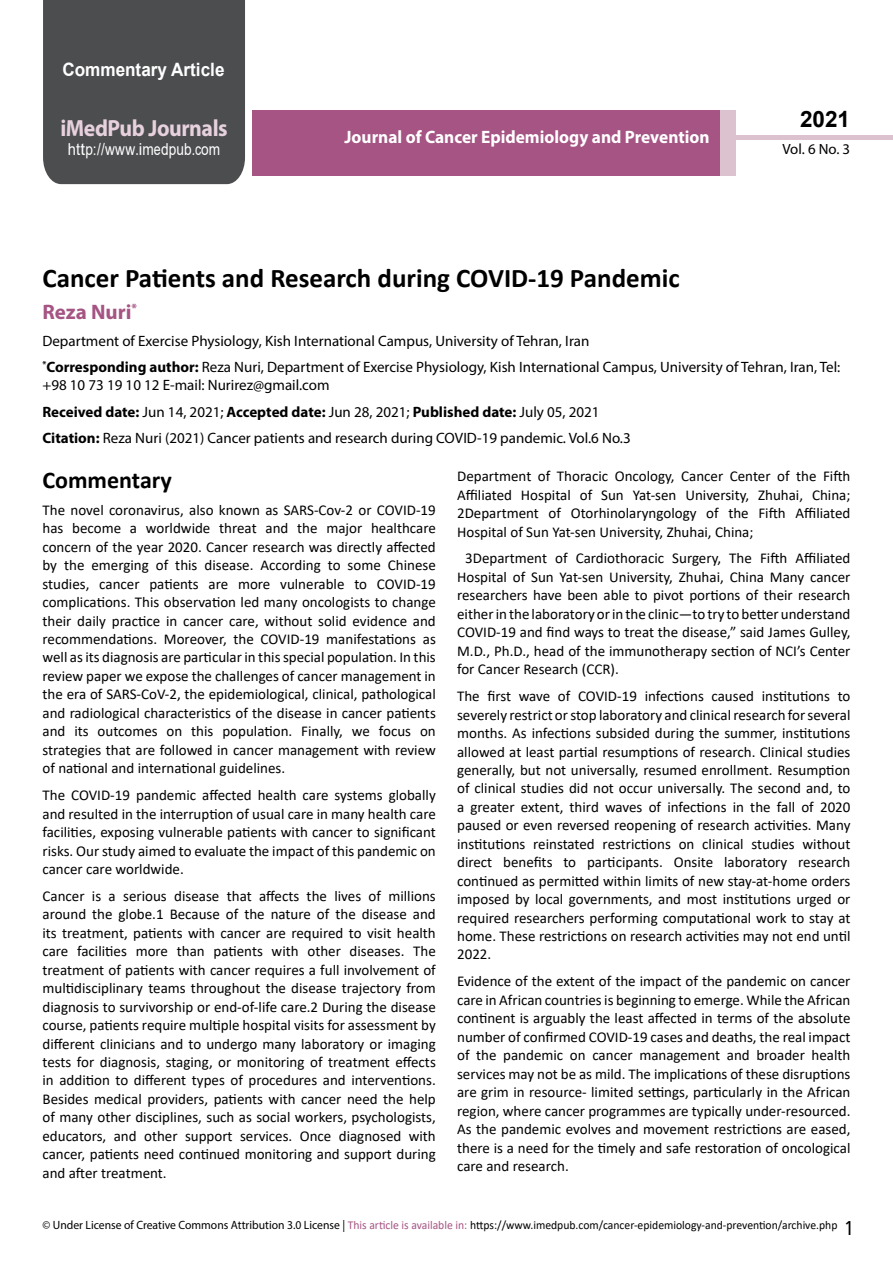
<style>
.page{position:relative;width:893px;height:1263px;background:#fff}
.page>*{position:absolute;margin:0;border:0;box-sizing:border-box;transform-origin:0 0}
.t1{font:700 27px "Calibri";color:#000}
.t2{font:25.5px "Tunga";color:#000}
.t3{font:700 24px "Calibri";color:#000}
.t4{font:700 23.4px "Myriad Pro";letter-spacing:-.02em;color:#e6d1dd;scale:.93 1}
.t5{font:700 22.5px "Arial";color:#000}
.t6{font:700 21px "Myriad Pro";color:#a55483}
.t7{font:700 18.45px "Arial";color:#fff;scale:.93 1}
.t8{font:700 18px "Myriad Pro";color:#fff;scale:.96 1}
.t9{font:16.5px "Arial";letter-spacing:.01em;color:#fff;scale:.89 1}
.t10{font:15px/18.5px "Calibri";color:#000;text-align:justify}
.t11{font:15px/26.5px "Myriad Pro";color:#000}
.t12{font:14.85px "Myriad Pro";color:#000}
.t13{font:12px "Calibri";color:#000}
.s1{font-family:"Calibri"}
.s2{font-weight:700}
.s3{font-family:"Myriad Pro"}
.s4{color:#a55483}
</style>
<div class="page">
<div style="left:43px;top:0;width:202px;height:184px;background:#4c4d4f"></div>
<div style="left:252px;top:110px;width:469px;height:66px;background:#a55483"></div>
<div style="left:720px;top:110px;width:16px;height:66px;background:#dcc2cf"></div>
<div style="left:736px;top:135px;width:157px;height:5px;background:#dcc2cf"></div>
<p class="t7" style="left:62px;top:56px;width:176px">Commentary Article</p>
<h3 class="t4" style="left:60px;top:113px;width:181px">iMedPub Journals</h3>
<p class="t9" style="left:68px;top:138px;width:173px">http://www<span class="s1">.</span>imedpub<span class="s1">.</span>com</p>
<p class="t8" style="left:344px;top:125px;width:382px">Journal of Cancer Epidemiology and Prevention</p>
<h3 class="t5" style="left:800px;top:104px;width:52px">2021</h3>
<p class="t12" style="left:782px;top:140px;width:69px">Vol. 6 No. 3</p>
<h1 class="t1" style="left:42px;top:259px;width:639px">Cancer Patients and Research during COVID-19 Pandemic</h1>
<h3 class="t6" style="left:42px;top:298px;width:96px">Reza Nuri<sup>*</sup></h3>
<p class="t11" style="left:42px;top:327px;width:799px">Department of Exercise Physiology, Kish International Campus, University of Tehran, Iran<br><sup>*</sup><span class="s2">Corresponding author:</span> Reza Nuri, Department of Exercise Physiology, Kish International Campus, University of Tehran, Iran, Tel:</p>
<p class="t11" style="left:42px;top:372px;width:590px">+98 10 73 19 10 12 E-mail: Nurirez@gmail.com<br><span class="s2">Received date:</span> Jun 14, 2021; <span class="s2">Accepted date:</span> Jun 28, 2021; <span class="s2">Published date:</span> July 05, 2021<br><span class="s2">Citation:</span> Reza Nuri (2021) Cancer patients and research during COVID-19 pandemic. Vol.6 No.3</p>
<h3 class="t3" style="left:43px;top:463px;width:131px">Commentary</h3>
<p class="t10" style="left:43px;top:500px;width:395px">The novel coronavirus, also known as SARS-Cov-2 or COVID-19 has become a worldwide threat and the major healthcare concern of the year 2020. Cancer research was directly affected by the emerging of this disease. According to some Chinese studies, cancer patients are more vulnerable to COVID-19 complications. This observation led many oncologists to change their daily practice in cancer care, without solid evidence and recommendations. Moreover, the COVID-19 manifestations as well as its diagnosis are particular in this special population. In this review paper we expose the challenges of cancer management in the era of SARS-CoV-2, the epidemiological, clinical, pathological and radiological characteristics of the disease in cancer patients and its outcomes on this population. Finally, we focus on strategies that are followed in cancer management with review of national and international guidelines.</p>
<p class="t10" style="left:43px;top:785px;width:395px">The COVID-19 pandemic affected health care systems globally and resulted in the interruption of usual care in many health care facilities, exposing vulnerable patients with cancer to significant risks. Our study aimed to evaluate the impact of this pandemic on cancer care worldwide.</p>
<p class="t10" style="left:43px;top:886px;width:395px">Cancer is a serious disease that affects the lives of millions around the globe.1 Because of the nature of the disease and its treatment, patients with cancer are required to visit health care facilities more than patients with other diseases. The treatment of patients with cancer requires a full involvement of multidisciplinary teams throughout the disease trajectory from diagnosis to survivorship or end-of-life care.2 During the disease course, patients require multiple hospital visits for assessment by different clinicians and to undergo many laboratory or imaging tests for diagnosis, staging, or monitoring of treatment effects in addition to different types of procedures and interventions.<br>Besides medical providers, patients with cancer need the help of many other disciplines, such as social workers, psychologists, educators, and other support services. Once diagnosed with cancer, patients need continued monitoring and support during and after treatment.</p>
<p class="t10" style="left:457px;top:467px;width:395px">Department of Thoracic Oncology, Cancer Center of the Fifth Affiliated Hospital of Sun Yat-sen University, Zhuhai, China; 2Department of Otorhinolaryngology of the Fifth Affiliated Hospital of Sun Yat-sen University, Zhuhai, China;</p>
<p class="t10" style="left:457px;top:549px;width:395px;text-indent:8px">3Department of Cardiothoracic Surgery, The Fifth Affiliated Hospital of Sun Yat-sen University, Zhuhai, China Many cancer researchers have been able to pivot portions of their research either in the laboratory or in the clinic—to try to better understand COVID-19 and find ways to treat the disease,” said James Gulley, M.D., Ph.D., head of the immunotherapy section of NCI’s Center for Cancer Research (CCR).</p>
<p class="t10" style="left:457px;top:686px;width:395px">The first wave of COVID-19 infections caused institutions to severely restrict or stop laboratory and clinical research for several months. As infections subsided during the summer, institutions allowed at least partial resumptions of research. Clinical studies generally, but not universally, resumed enrollment. Resumption of clinical studies did not occur universally. The second and, to a greater extent, third waves of infections in the fall of 2020 paused or even reversed reopening of research activities. Many institutions reinstated restrictions on clinical studies without direct benefits to participants. Onsite laboratory research continued as permitted within limits of new stay-at-home orders imposed by local governments, and most institutions urged or required researchers performing computational work to stay at home. These restrictions on research activities may not end until 2022.</p>
<p class="t10" style="left:457px;top:972px;width:395px">Evidence of the extent of the impact of the pandemic on cancer care in African countries is beginning to emerge. While the African continent is arguably the least affected in terms of the absolute number of confirmed COVID-19 cases and deaths, the real impact of the pandemic on cancer management and broader health services may not be as mild. The implications of these disruptions are grim in resource- limited settings, particularly in the African region, where cancer programmes are typically under-resourced.<br>As the pandemic evolves and movement restrictions are eased, there is a need for the timely and safe restoration of oncological care and research.</p>
<p class="t13" style="left:43px;top:1217px;width:796px"><span class="s3">© Under License of Creative Commons Attribution 3.0 License |</span> <span class="s4">This article is available in:</span> https://www.imedpub.com/cancer-epidemiology-and-prevention/archive.php</p>
<h2 class="t2" style="left:845px;top:1211px;width:9px">1</h2>
</div>
